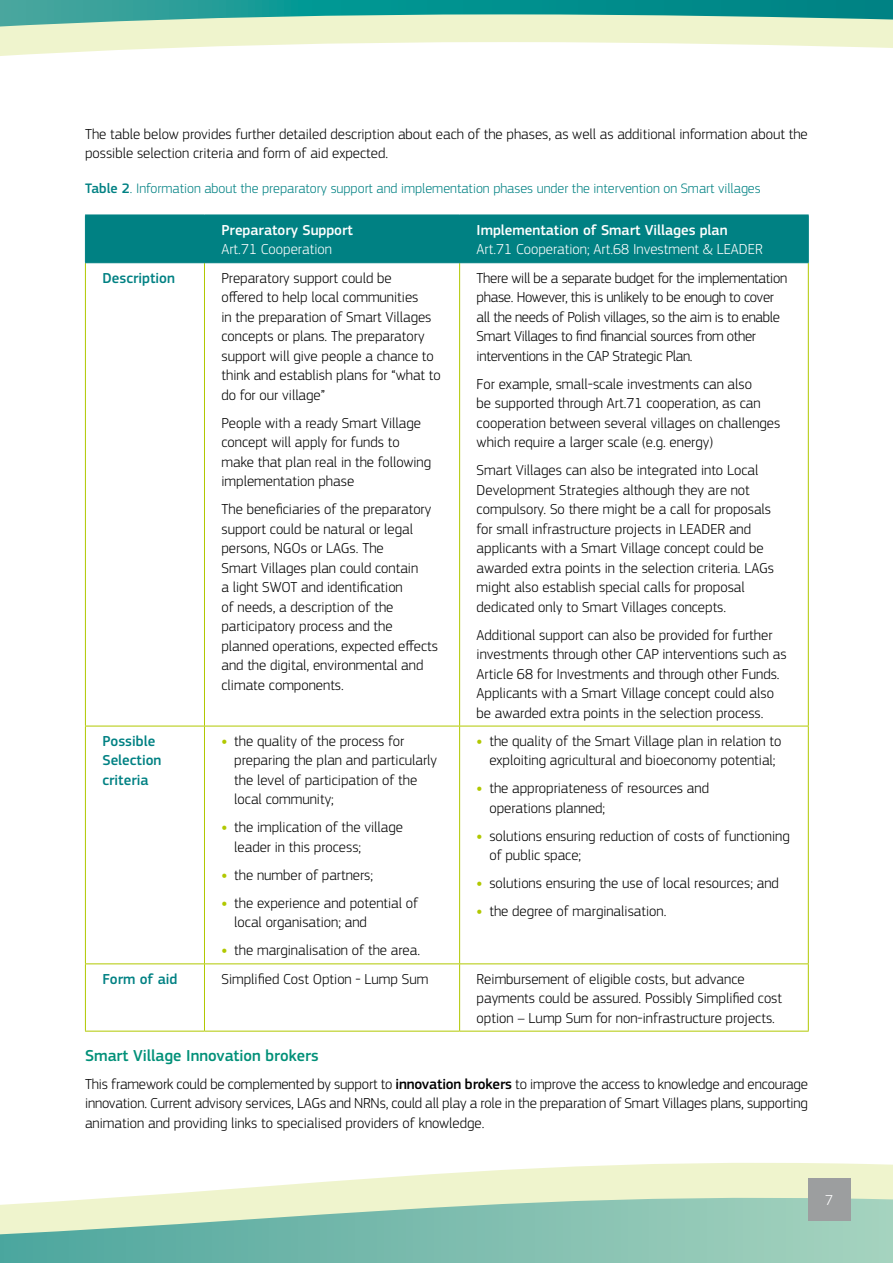
<style>
.page{position:relative;width:893px;height:1263px;background:#fff}
.page>*{position:absolute;margin:0;border:0;box-sizing:border-box;transform-origin:0 0}
.t1{font:500 16.5px "EC Square Sans Pro";color:#009078}
.t2{font:300 15px/19.5px "EC Square Sans Pro";color:#000}
.t3{font:300 15px/19.5px "EC Square Sans Pro";letter-spacing:-.02em;color:#000}
.t4{font:300 15px "EC Square Sans Pro";color:#fff}
.t5{font:500 15px "EC Square Sans Pro";color:#fff}
.t6{font:500 15px/19.5px "EC Square Sans Pro";color:#008183}
.t7{font:300 14.25px "EC Square Sans Pro";color:#008183}
.s1{font-weight:500}
.s2{font-weight:700;color:#b1c800}
</style>
<div class="page">
<div style="left:86px;top:216px;width:722px;height:46px;background:#008183"></div>
<hr style="left:85px;top:263px;width:1px;height:463px;background:#b1c800">
<hr style="left:204px;top:263px;width:1px;height:463px;background:#b1c800">
<hr style="left:459px;top:263px;width:1px;height:463px;background:#b1c800">
<hr style="left:808px;top:263px;width:1px;height:463px;background:#b1c800">
<hr style="left:85px;top:726px;width:119px;height:1px;background:#b1c800">
<hr style="left:85px;top:726px;width:1px;height:237px;background:#b1c800">
<hr style="left:204px;top:726px;width:256px;height:1px;background:#b1c800">
<hr style="left:204px;top:726px;width:1px;height:237px;background:#b1c800">
<hr style="left:460px;top:726px;width:349px;height:1px;background:#b1c800">
<hr style="left:459px;top:726px;width:1px;height:237px;background:#b1c800">
<hr style="left:808px;top:726px;width:1px;height:237px;background:#b1c800">
<hr style="left:85px;top:963px;width:119px;height:1px;background:#b1c800">
<hr style="left:85px;top:964px;width:1px;height:67px;background:#b1c800">
<hr style="left:204px;top:963px;width:256px;height:1px;background:#b1c800">
<hr style="left:204px;top:964px;width:1px;height:67px;background:#b1c800">
<hr style="left:460px;top:963px;width:349px;height:1px;background:#b1c800">
<hr style="left:459px;top:964px;width:1px;height:67px;background:#b1c800">
<hr style="left:808px;top:964px;width:1px;height:67px;background:#b1c800">
<hr style="left:85px;top:1031px;width:119px;height:1px;background:#b1c800">
<hr style="left:204px;top:1031px;width:256px;height:1px;background:#b1c800">
<hr style="left:460px;top:1031px;width:349px;height:1px;background:#b1c800">
<hr style="left:85px;top:215px;width:119px;height:1px;background:#008183">
<hr style="left:85px;top:215px;width:1px;height:47px;background:#008183">
<hr style="left:204px;top:215px;width:256px;height:1px;background:#008183">
<hr style="left:204px;top:215px;width:1px;height:47px;background:#008183">
<hr style="left:460px;top:215px;width:349px;height:1px;background:#008183">
<hr style="left:459px;top:215px;width:1px;height:47px;background:#008183">
<hr style="left:808px;top:215px;width:1px;height:47px;background:#008183">
<hr style="left:85px;top:262px;width:119px;height:1px;background:#008183">
<hr style="left:204px;top:262px;width:256px;height:1px;background:#008183">
<hr style="left:460px;top:262px;width:349px;height:1px;background:#008183">
<svg style="left:220px;top:1163px;width:673px;height:27px;fill:#eff4cd"></svg>
<svg style="left:0;top:1190px;width:893px;height:73px;background:#9fceb9"></svg>
<div style="left:808px;top:1178px;width:42px;height:42px;background:#9c9e9f"></div>
<svg style="left:0;top:0;width:893px;height:56px"></svg>
<p class="t2" style="left:85px;top:124px;width:724px">The table below provides further detailed description about each of the phases, as well as additional information about the possible selection criteria and form of aid expected.</p>
<p class="t7" style="left:85px;top:180px;width:677px"><span class="s1">Table 2</span>. Information about the preparatory support and implementation phases under the intervention on Smart villages</p>
<p class="t5" style="left:221px;top:221px;width:133px">Preparatory Support</p>
<p class="t4" style="left:221px;top:241px;width:112px">Art.71 Cooperation</p>
<p class="t5" style="left:477px;top:221px;width:252px">Implementation of Smart Villages plan</p>
<p class="t4" style="left:477px;top:241px;width:288px">Art.71 Cooperation; Art.68 Investment &amp; LEADER</p>
<p class="t6" style="left:102px;top:268px;width:74px">Description</p>
<p class="t2" style="left:221px;top:268px;width:221px">Preparatory support could be<br>offered to help local communities<br>in the preparation of Smart Villages concepts or plans. The preparatory support will give people a chance to think and establish plans for “what to do for our village”</p>
<p class="t2" style="left:221px;top:413px;width:211px">People with a ready Smart Village concept will apply for funds to make that plan real in the following implementation phase</p>
<p class="t2" style="left:221px;top:499px;width:218px">The beneficiaries of the preparatory support could be natural or legal persons, NGOs or LAGs. The<br>Smart Villages plan could contain<br>a light SWOT and identification<br>of needs, a description of the participatory process and the planned operations, expected effects and the digital, environmental and climate components.</p>
<p class="t6" style="left:102px;top:731px;width:61px">Possible<br>Selection criteria</p>
<p class="t2" style="left:234px;top:731px;width:204px;text-indent:-13px"><span class="s2">•</span> the quality of the process for preparing the plan and particularly the level of participation of the local community;</p>
<p class="t2" style="left:234px;top:817px;width:170px;text-indent:-13px"><span class="s2">•</span> the implication of the village leader in this process;</p>
<p class="t2" style="left:221px;top:865px;width:153px"><span class="s2">•</span> the number of partners;</p>
<p class="t2" style="left:234px;top:893px;width:186px;text-indent:-13px"><span class="s2">•</span> the experience and potential of local organisation; and</p>
<p class="t2" style="left:221px;top:940px;width:200px"><span class="s2">•</span> the marginalisation of the area.</p>
<p class="t3" style="left:477px;top:268px;width:312px">There will be a separate budget for the implementation phase. However, this is unlikely to be enough to cover all the needs of Polish villages, so the aim is to enable Smart Villages to find financial sources from other interventions in the CAP Strategic Plan.</p>
<p class="t2" style="left:477px;top:374px;width:305px">For example, small-scale investments can also<br>be supported through Art.71 cooperation, as can cooperation between several villages on challenges which require a larger scale (e.g. energy)</p>
<p class="t2" style="left:477px;top:460px;width:299px">Smart Villages can also be integrated into Local Development Strategies although they are not compulsory. So there might be a call for proposals for small infrastructure projects in LEADER and applicants with a Smart Village concept could be awarded extra points in the selection criteria. LAGs might also establish special calls for proposal dedicated only to Smart Villages concepts.</p>
<p class="t2" style="left:477px;top:625px;width:311px">Additional support can also be provided for further investments through other CAP interventions such as Article 68 for Investments and through other Funds.<br>Applicants with a Smart Village concept could also be awarded extra points in the selection process.</p>
<p class="t2" style="left:477px;top:731px;width:306px;text-align:center"><span class="s2">•</span> the quality of the Smart Village plan in relation to exploiting agricultural and bioeconomy potential;</p>
<p class="t2" style="left:489px;top:778px;width:221px;text-indent:-13px"><span class="s2">•</span> the appropriateness of resources and operations planned;</p>
<p class="t2" style="left:489px;top:826px;width:302px;text-indent:-13px"><span class="s2">•</span> solutions ensuring reduction of costs of functioning of public space;</p>
<p class="t2" style="left:477px;top:873px;width:304px"><span class="s2">•</span> solutions ensuring the use of local resources; and</p>
<p class="t2" style="left:477px;top:901px;width:191px"><span class="s2">•</span> the degree of marginalisation.</p>
<p class="t6" style="left:102px;top:969px;width:77px">Form of aid</p>
<p class="t2" style="left:221px;top:969px;width:208px">Simplified Cost Option - Lump Sum</p>
<p class="t2" style="left:477px;top:969px;width:307px">Reimbursement of eligible costs, but advance payments could be assured. Possibly Simplified cost option – Lump Sum for non-infrastructure projects.</p>
<p class="t1" style="left:85px;top:1046px;width:235px">Smart Village Innovation brokers</p>
<p class="t2" style="left:85px;top:1074px;width:724px;text-align:justify">This framework could be complemented by support to <span class="s1">innovation brokers</span> to improve the access to knowledge and encourage innovation. Current advisory services, LAGs and NRNs, could all play a role in the preparation of Smart Villages plans, supporting animation and providing links to specialised providers of knowledge.</p>
<p class="t4" style="left:825px;top:1191px;width:10px">7</p>
</div>
